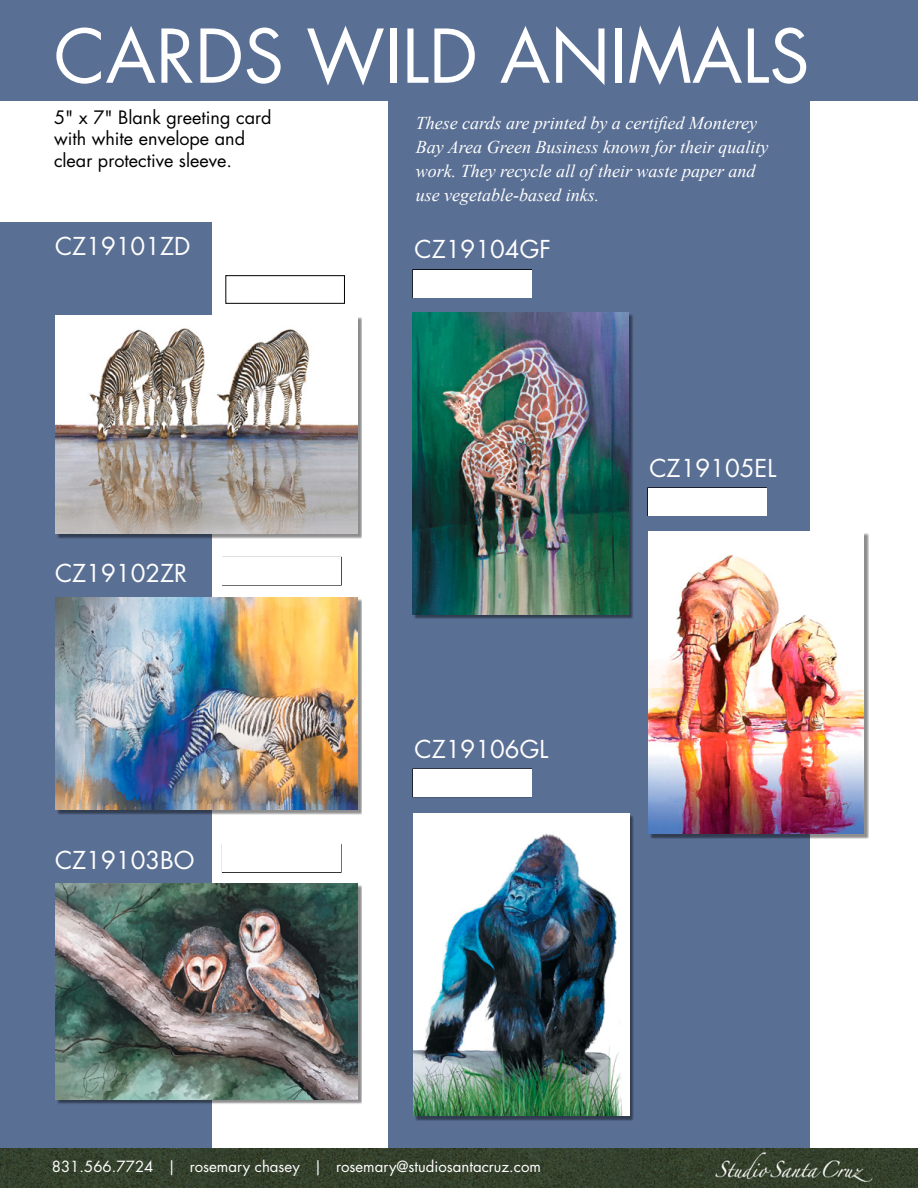
<style>
.page{position:relative;width:918px;height:1188px;background:#fff}
.page>*{position:absolute;margin:0;border:0;box-sizing:border-box;transform-origin:0 0}
.t1{font:72px "Futura";color:#fff}
.t2{font:39.9px "Zapf Dingbats ITC";color:#fff;scale:4.29 1}
.t3{font:24px "Futura";color:#fff}
.t4{font:italic 18px/24px "Times New Roman";color:#fff}
.t5{font:18px/21.6px "Futura";color:#000}
.t6{font:15px "Futura";color:#fff}
</style>
<div class="page">
<div style="left:388px;top:0;width:422px;height:1164px;background:#5a6f94"></div>
<div style="left:0;top:0;width:918px;height:101px;background:#5a6f94"></div>
<div style="left:0;top:222px;width:212px;height:934px;background:#5a6f94"></div>
<div style="left:649px;top:533px;width:220px;height:306px;background:#000;opacity:.45"></div>
<img style="left:648px;top:531px;width:216px;height:303px">
<div style="left:647px;top:487px;width:120px;height:29px;border:1px solid #000"></div>
<div style="left:225px;top:275px;width:120px;height:29px;border:1px solid #000"></div>
<div style="left:56px;top:317px;width:306px;height:222px;background:#000;opacity:.45"></div>
<img style="left:55px;top:315px;width:302px;height:219px">
<div style="left:222px;top:557px;width:120px;height:28px;border:1px solid #000"></div>
<div style="left:56px;top:599px;width:306px;height:216px;background:#000;opacity:.45"></div>
<img style="left:55px;top:598px;width:302px;height:212px">
<div style="left:222px;top:844px;width:119px;height:29px;border:1px solid #000"></div>
<div style="left:56px;top:885px;width:306px;height:219px;background:#000;opacity:.45"></div>
<img style="left:55px;top:884px;width:302px;height:215px">
<div style="left:412px;top:769px;width:120px;height:28px;border:1px solid #000"></div>
<div style="left:415px;top:815px;width:219px;height:306px;background:#000;opacity:.45"></div>
<img style="left:414px;top:814px;width:215px;height:302px">
<div style="left:412px;top:269px;width:120px;height:29px;border:1px solid #000"></div>
<div style="left:414px;top:313px;width:220px;height:306px;background:#000;opacity:.45"></div>
<img style="left:413px;top:312px;width:216px;height:303px">
<img style="left:0;top:1149px;width:917px;height:39px">
<h1 class="t1" style="left:54px;top:10px;width:757px">CARDS WILD ANIMALS</h1>
<p class="t5" style="left:54px;top:107px;width:219px">5" x 7" Blank greeting card with white envelope and clear protective sleeve.</p>
<h3 class="t3" style="left:55px;top:231px;width:297px">CZ19101ZD ■</h3>
<h3 class="t3" style="left:55px;top:558px;width:293px">CZ19102ZR ■</h3>
<h3 class="t3" style="left:55px;top:845px;width:293px">CZ19103BO ■</h3>
<p class="t4" style="left:416px;top:111px;width:354px">These cards are printed by a certified Monterey Bay Area Green Business known for their quality work. They recycle all of their waste paper and use vegetable-based inks.</p>
<h3 class="t3" style="left:415px;top:234px;width:138px">CZ19104GF</h3>
<h2 class="t2" style="left:407px;top:265px;width:32px">■</h2>
<h3 class="t3" style="left:415px;top:734px;width:135px">CZ19106GL</h3>
<h2 class="t2" style="left:407px;top:764px;width:32px">■</h2>
<h3 class="t3" style="left:649px;top:452px;width:129px">CZ19105EL</h3>
<h2 class="t2" style="left:642px;top:483px;width:32px">■</h2>
<p class="t6" style="left:52px;top:1157px;width:491px">831.566.7724 | rosemary chasey | rosemary@studiosantacruz.com</p>
</div>
